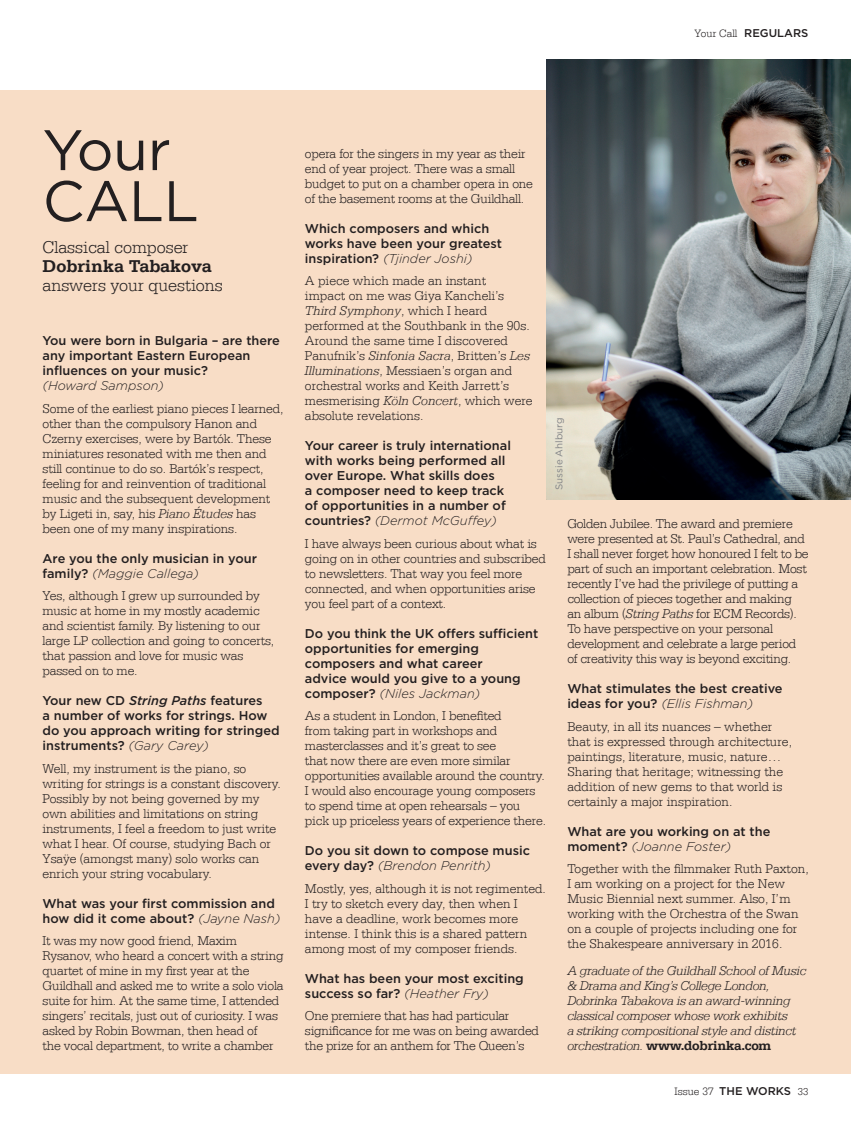
<style>
.page{position:relative;width:851px;height:1127px;background:#fff}
.page>*{position:absolute;margin:0;border:0;box-sizing:border-box;transform-origin:0 0}
.Gotham_heading{font:57px/51px "Gotham";letter-spacing:-.01em;color:#231f20}
.Standfirst{font:300 18px/18.8px "Serifa LT";letter-spacing:-.005em;color:#231f20}
.Serifa_body_copy{font:300 13.5px/15px "Serifa LT";letter-spacing:-.01em;color:#231f20}
.Serifa_body_copy-2{font:italic 300 13.5px/15px "Serifa LT";letter-spacing:-.02em;color:#231f20}
.Serifa_body_copy-3{font:500 12.75px/15px "Gotham";color:#231f20}
.t1{font:500 11.25px "Gotham";color:#231f20}
.t2{font:300 11.25px "Serifa LT";color:#231f20}
.Gotham_body_copy{font:9.75px "Gotham";color:#808285}
.s1{font-family:"Gotham";font-weight:500}
.s2{font-weight:700}
.s3{font-weight:300;font-style:italic}
.s4{font-style:italic}
.s5{font-weight:700;font-style:normal}
.s6{font-family:"Serifa LT";font-weight:300}
.s7{font-family:"Serifa LT";font-weight:300;font-size:10.5px}
</style>
<div class="page">
<div style="left:0;top:90px;width:850px;height:983px;background:#f8ddc6"></div>
<img style="left:546px;top:60px;width:304px;height:439px">
<p class="t2" style="left:694px;top:27px;width:115px">Your Call <span class="s1">REGULARS</span></p>
<p class="Gotham_heading" style="left:43px;top:123px;width:158px">Your<br>CALL</p>
<p class="Standfirst" style="left:43px;top:238px;width:147px">Classical composer</p>
<p class="Standfirst" style="left:43px;top:257px;width:182px"><span class="s2">Dobrinka Tabakova </span>answers your questions</p>
<p class="Serifa_body_copy-3" style="left:43px;top:333px;width:239px">You were born in Bulgaria – are there any important Eastern European influences on your music?<br><span class="s3">(Howard Sampson)</span></p>
<p class="Serifa_body_copy" style="left:43px;top:401px;width:242px">Some of the earliest piano pieces I learned, other than the compulsory Hanon and Czerny exercises, were by Bartók. These miniatures resonated with me then and still continue to do so. Bartók’s respect, feeling for and reinvention of traditional music and the subsequent development by Ligeti in, say, his <span class="s4">Piano Études</span> has been one of my many inspirations.</p>
<p class="Serifa_body_copy-3" style="left:43px;top:551px;width:216px">Are you the only musician in your family? <span class="s3">(Maggie Callega)</span></p>
<p class="Serifa_body_copy" style="left:43px;top:588px;width:233px">Yes, although I grew up surrounded by music at home in my mostly academic and scientist family. By listening to our large LP collection and going to concerts, that passion and love for music was passed on to me.</p>
<p class="Serifa_body_copy-3" style="left:43px;top:693px;width:238px">Your new CD <span class="s4">String Paths</span> features<br>a number of works for strings. How do you approach writing for stringed instruments? <span class="s3">(Gary Carey)</span></p>
<p class="Serifa_body_copy" style="left:43px;top:761px;width:240px">Well, my instrument is the piano, so writing for strings is a constant discovery.<br>Possibly by not being governed by my own abilities and limitations on string instruments, I feel a freedom to just write what I hear. Of course, studying Bach or Ysaÿe (amongst many) solo works can enrich your string vocabulary.</p>
<p class="Serifa_body_copy-3" style="left:43px;top:896px;width:239px">What was your first commission and how did it come about? <span class="s3">(Jayne Nash)</span></p>
<p class="Serifa_body_copy" style="left:43px;top:933px;width:242px">It was my now good friend, Maxim Rysanov, who heard a concert with a string quartet of mine in my first year at the Guildhall and asked me to write a solo viola suite for him. At the same time, I attended singers’ recitals, just out of curiosity. I was asked by Robin Bowman, then head of<br>the vocal department, to write a chamber</p>
<p class="Serifa_body_copy" style="left:305px;top:146px;width:229px">opera for the singers in my year as their end of year project. There was a small budget to put on a chamber opera in one of the basement rooms at the Guildhall.</p>
<p class="Serifa_body_copy-3" style="left:305px;top:220px;width:199px">Which composers and which works have been your greatest inspiration? <span class="s3">(Tjinder Joshi)</span></p>
<p class="Serifa_body_copy" style="left:305px;top:273px;width:229px">A piece which made an instant<br>impact on me was Giya Kancheli’s <span class="s4">Third Symphony</span>, which I heard performed at the Southbank in the 90s.<br>Around the same time I discovered Panufnik’s <span class="s4">Sinfonia Sacra</span>, Britten’s <span class="s4">Les Illuminations</span>, Messiaen’s organ and orchestral works and Keith Jarrett’s mesmerising <span class="s4">Köln Concert</span>, which were absolute revelations.</p>
<p class="Serifa_body_copy-3" style="left:305px;top:438px;width:207px">Your career is truly international with works being performed all over Europe. What skills does<br>a composer need to keep track of opportunities in a number of countries? <span class="s3">(Dermot McGuffey)</span></p>
<p class="Serifa_body_copy" style="left:305px;top:536px;width:242px">I have always been curious about what is going on in other countries and subscribed to newsletters. That way you feel more connected, and when opportunities arise you feel part of a context.</p>
<p class="Serifa_body_copy-3" style="left:305px;top:625px;width:235px">Do you think the UK offers sufficient opportunities for emerging composers and what career<br>advice would you give to a young composer? <span class="s3">(Niles Jackman)</span></p>
<p class="Serifa_body_copy" style="left:305px;top:708px;width:242px">As a student in London, I benefited<br>from taking part in workshops and masterclasses and it’s great to see<br>that now there are even more similar opportunities available around the country.<br>I would also encourage young composers to spend time at open rehearsals – you pick up priceless years of experience there.</p>
<p class="Serifa_body_copy-3" style="left:305px;top:843px;width:226px">Do you sit down to compose music every day? <span class="s3">(Brendon Penrith)</span></p>
<p class="Serifa_body_copy" style="left:305px;top:881px;width:242px">Mostly, yes, although it is not regimented.<br>I try to sketch every day, then when I have a deadline, work becomes more intense. I think this is a shared pattern among most of my composer friends.</p>
<p class="Serifa_body_copy-3" style="left:305px;top:970px;width:220px">What has been your most exciting success so far? <span class="s3">(Heather Fry)</span></p>
<p class="Serifa_body_copy" style="left:305px;top:1008px;width:236px">One premiere that has had particular significance for me was on being awarded the prize for an anthem for The Queen’s</p>
<p class="Gotham_body_copy" style="left:553px;top:490px;width:74px;rotate:-90deg">Sussie Ahlburg</p>
<p class="Serifa_body_copy" style="left:567px;top:516px;width:243px">Golden Jubilee. The award and premiere were presented at St. Paul’s Cathedral, and I shall never forget how honoured I felt to be part of such an important celebration. Most recently I’ve had the privilege of putting a collection of pieces together and making an album (<span class="s4">String Paths</span> for ECM Records).<br>To have perspective on your personal development and celebrate a large period of creativity this way is beyond exciting.</p>
<p class="Serifa_body_copy-3" style="left:567px;top:681px;width:217px">What stimulates the best creative ideas for you? <span class="s3">(Ellis Fishman)</span></p>
<p class="Serifa_body_copy" style="left:567px;top:719px;width:226px">Beauty, in all its nuances – whether that is expressed through architecture, paintings, literature, music, nature… Sharing that heritage; witnessing the addition of new gems to that world is certainly a major inspiration.</p>
<p class="Serifa_body_copy-3" style="left:567px;top:824px;width:204px">What are you working on at the moment? <span class="s3">(Joanne Foster)</span></p>
<p class="Serifa_body_copy" style="left:567px;top:862px;width:243px">Together with the filmmaker Ruth Paxton, I am working on a project for the New Music Biennial next summer. Also, I’m working with the Orchestra of the Swan on a couple of projects including one for the Shakespeare anniversary in 2016.</p>
<p class="Serifa_body_copy-2" style="left:567px;top:963px;width:241px">A graduate of the Guildhall School of Music &amp; Drama and King’s College London, Dobrinka Tabakova is an award-winning classical composer whose work exhibits<br>a striking compositional style and distinct orchestration. <span class="s5">www.dobrinka.com</span></p>
<p class="t1" style="left:674px;top:1083px;width:135px"><span class="s6">Issue 37</span> THE WORKS <span class="s7">33</span></p>
</div>
